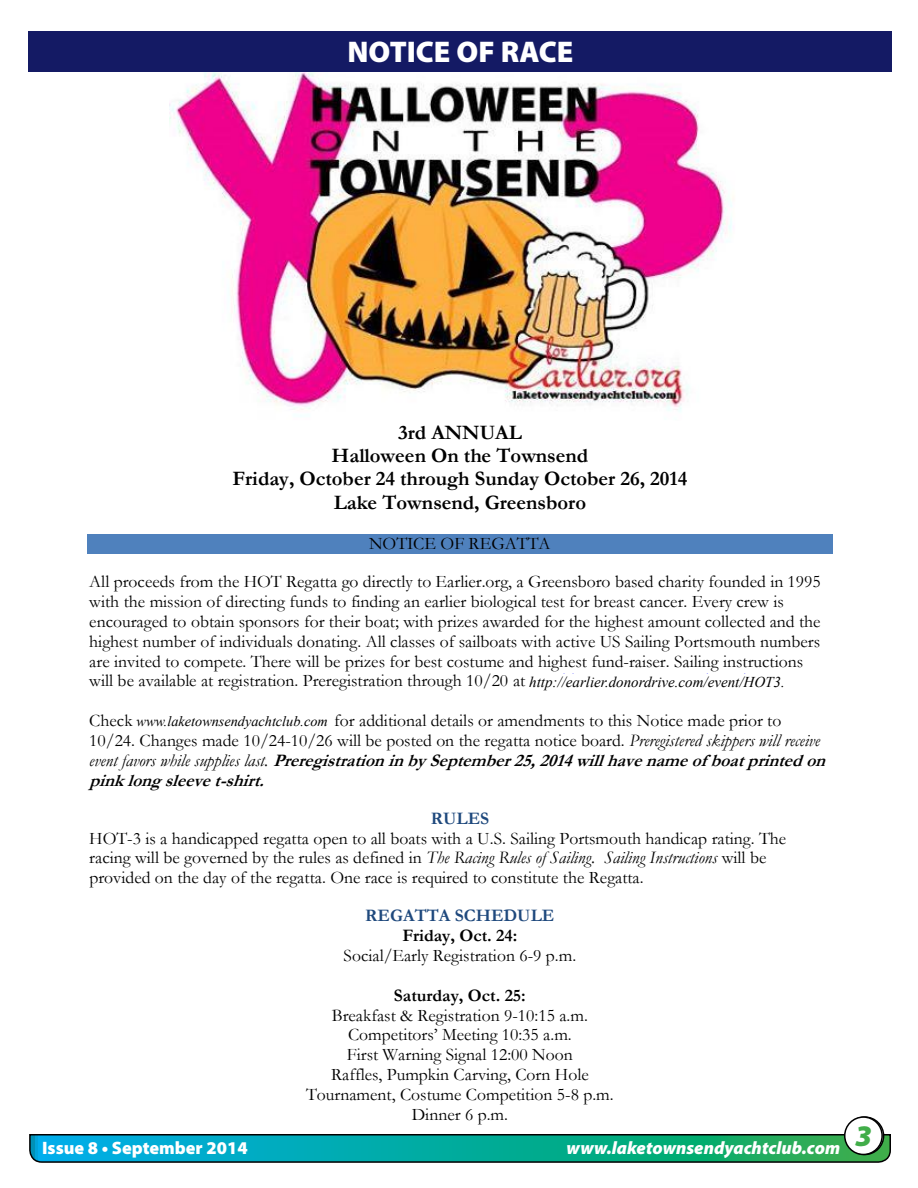
<style>
.page{position:relative;width:918px;height:1188px;background:#fff}
.page>*{position:absolute;margin:0;border:0;box-sizing:border-box;transform-origin:0 0}
.t1{font:900 30px "Myriad Pro";color:#fff}
.t2{font:italic 900 30px "Myriad Pro";color:#41ad49}
.t3{font:700 20.7px/23.1px "Garamond";color:#000;text-align:center}
.t4{font:italic 900 18px "Myriad Pro";color:#fff}
.t5{font:900 18px "Myriad Pro";color:#fff}
.t6{font:17.7px/19.8px "Garamond";color:#000}
.t7{font:700 17.7px "Garamond";color:#000}
.t8{font:700 17.7px "Garamond";color:#1f497d}
.t9{font:italic 15px "Times New Roman";color:#000}
.t10{font:italic 14.25px "Times New Roman";color:#000}
.s1{font-style:italic;color:#00f}
.s2{font-style:italic}
.s3{font-weight:700;font-style:italic}
</style>
<div class="page">
<svg style="left:29px;top:1133px;width:862px;height:30px;background:#109d91"></svg>
<svg style="left:846px;top:1117px;width:38px;height:37px"></svg>
<div style="left:845px;top:1116px;width:39px;height:39px;border:2px solid #000;border-radius:50%"></div>
<div style="left:87px;top:534px;width:746px;height:20px;background:#4f81bd"></div>
<img style="left:170px;top:72px;width:562px;height:344px">
<div style="left:845px;top:1117px;width:37px;height:37px;background:#fff;border-radius:50%"></div>
<div style="left:844px;top:1116px;width:39px;height:39px;border:2px solid #000;border-radius:50%"></div>
<div style="left:28px;top:31px;width:864px;height:41px;background:#141a64"></div>
<h1 class="t1" style="left:348px;top:31px;width:227px">NOTICE OF RACE</h1>
<p class="t3" style="left:232px;top:421px;width:457px">3rd ANNUAL<br>Halloween On the Townsend<br>Friday, October 24 through Sunday October 26, 2014<br>Lake Townsend, Greensboro</p>
<p class="t6" style="left:89px;top:524px;width:733px;line-height:38.1px;text-align:center">NOTICE OF REGATTA<br>All proceeds from the HOT Regatta go directly to Earlier.org, a Greensboro based charity founded in 1995</p>
<p class="t6" style="left:89px;top:591px;width:733px">with the mission of directing funds to finding an earlier biological test for breast cancer. Every crew is encouraged to obtain sponsors for their boat; with prizes awarded for the highest amount collected and the highest number of individuals donating. All classes of sailboats with active US Sailing Portsmouth numbers are invited to compete. There will be prizes for best costume and highest fund-raiser. Sailing instructions will be available at registration. Preregistration through 10/20 at <span class="s1">http://earlier.donordrive.com/event/HOT3</span>.</p>
<p class="t6" style="left:89px;top:710px;width:745px">Check <span class="s1">www.laketownsendyachtclub.com</span>, for additional details or amendments to this Notice made prior to<br>10/24. Changes made 10/24-10/26 will be posted on the regatta notice board. <span class="s2">Preregistered skippers will receive<br>e v e n t fa v o r s w h i l e s upp li e s la s t .</span> <span class="s3">PreregistrationinbySeptember25, 2014willhavenameofboatprintedon pinklongsleevet-shirt.</span></p>
<p class="t8" style="left:431px;top:806px;width:60px">RULES</p>
<p class="t6" style="left:89px;top:828px;width:698px">HOT-3 is a handicapped regatta open to all boats with a U.S. Sailing Portsmouth handicap rating. The racing will be governed by the rules as defined in <span class="s2">The Racing Rules of Sailing. Sailing Instructions</span> will be provided on the day of the regatta. One race is required to constitute the Regatta.</p>
<p class="t8" style="left:365px;top:904px;width:191px">REGATTA SCHEDULE</p>
<p class="t7" style="left:402px;top:924px;width:117px">Friday, Oct. 24:</p>
<p class="t6" style="left:344px;top:945px;width:234px">Social/Early Registration 6-9 p.m.</p>
<p class="t7" style="left:394px;top:983px;width:133px">Saturday, Oct. 25:</p>
<p class="t6" style="left:306px;top:1005px;width:309px;text-align:center">Breakfast &amp; Registration 9-10:15 a.m.<br>Competitors’ Meeting 10:35 a.m.<br>First Warning Signal 12:00 Noon<br>Raffles, Pumpkin Carving, Corn Hole<br>Tournament, Costume Competition 5-8 p.m.<br>Dinner 6 p.m.</p>
<p class="t9" style="left:529px;top:671px;width:257px">http://earlier.donordrive.com/event/HOT3.</p>
<p class="t10" style="left:136px;top:712px;width:193px">www.laketownsendyachtclub.com</p>
<p class="t5" style="left:42px;top:1135px;width:207px">Issue 8 • September 2014</p>
<p class="t4" style="left:567px;top:1136px;width:275px">www.laketownsendyachtclub.com</p>
<h1 class="t2" style="left:855px;top:1116px;width:18px">3</h1>
</div>
